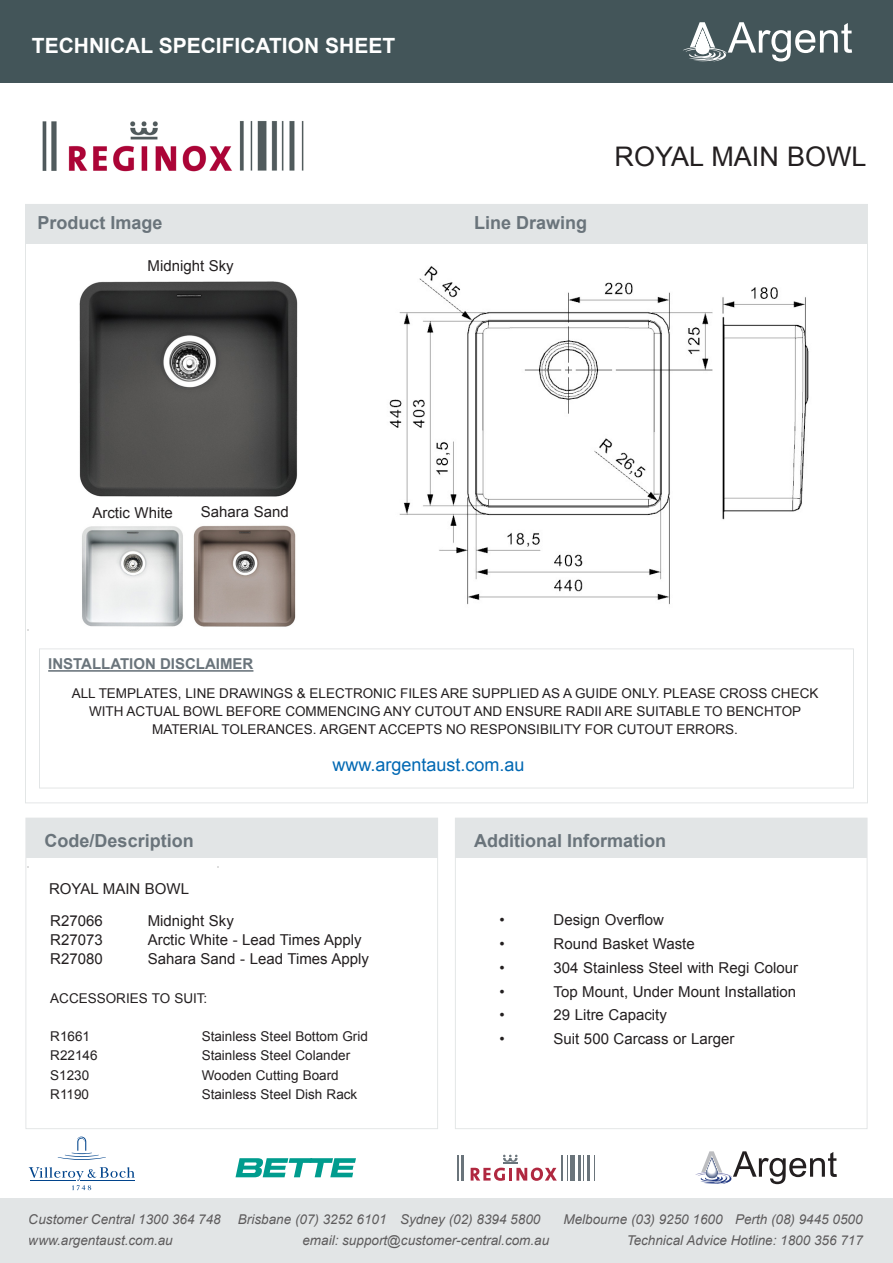
<style>
.page{position:relative;width:893px;height:1263px;background:#fff}
.page>*{position:absolute;margin:0;border:0;box-sizing:border-box;transform-origin:0 0}
.Myriad_8_10_Light{font:27px "Arial";color:#231f20}
.t1{font:700 21px "Arial";color:#fff}
.t2{font:700 18px "Arial";color:#6a747b}
.t3{font:18px "Arial";color:#0168b3}
.Myriad_8_10_Light-2{font:15px "Arial";color:#231f20}
.t4{font:700 15px "Arial";color:#6a747b}
.Myriad_8_10_Light-3{font:13.5px/18px "Arial";color:#231f20;text-align:center}
.t5{font:italic 13.5px "Arial";color:#231f20}
</style>
<div class="page">
<div style="left:0;top:1198px;width:893px;height:65px;background:#e2e5e6"></div>
<div style="left:0;top:0;width:893px;height:83px;background:#435559"></div>
<img style="left:42px;top:121px;width:262px;height:51px">
<div style="left:26px;top:204px;width:841px;height:40px;background:#e2e5e6"></div>
<div style="left:26px;top:818px;width:412px;height:40px;background:#e2e5e6"></div>
<div style="left:455px;top:818px;width:412px;height:40px;background:#e2e5e6"></div>
<hr style="left:48px;top:670px;width:205px;height:2px;background:#6a747b">
<svg style="left:236px;top:1158px;width:120px;height:19px"></svg>
<svg style="left:58px;top:1136px;width:48px;height:24px"></svg>
<svg style="left:29px;top:1167px;width:106px;height:23px"></svg>
<svg style="left:471px;top:1155px;width:86px;height:26px"></svg>
<svg style="left:567px;top:1155px;width:1px;height:25px"></svg>
<hr style="left:561px;top:1155px;width:2px;height:25px;background:#6a747b">
<div style="left:570px;top:1155px;width:5px;height:25px;background:#6a747b"></div>
<svg style="left:594px;top:1155px;width:1px;height:25px"></svg>
<svg style="left:583px;top:1155px;width:1px;height:25px"></svg>
<hr style="left:587px;top:1155px;width:3px;height:25px;background:#6a747b">
<hr style="left:578px;top:1155px;width:3px;height:25px;background:#6a747b">
<hr style="left:457px;top:1155px;width:2px;height:25px;background:#6a747b">
<hr style="left:461px;top:1155px;width:3px;height:25px;background:#6a747b">
<svg style="left:695px;top:1151px;width:142px;height:33px"></svg>
<svg style="left:683px;top:22px;width:169px;height:39px"></svg>
<img style="left:722px;top:287px;width:87px;height:233px">
<img style="left:389px;top:266px;width:324px;height:339px">
<img style="left:79px;top:281px;width:219px;height:216px">
<img style="left:82px;top:526px;width:101px;height:101px">
<img style="left:193px;top:525px;width:103px;height:102px">
<h2 class="t1" style="left:32px;top:31px;width:365px">TECHNICAL SPECIFICATION SHEET</h2>
<h3 class="t2" style="left:37px;top:211px;width:127px">Product Image</h3>
<h3 class="t2" style="left:474px;top:211px;width:115px">Line Drawing</h3>
<p class="Myriad_8_10_Light-2" style="left:148px;top:256px;width:88px">Midnight Sky</p>
<p class="Myriad_8_10_Light" style="left:615px;top:139px;width:254px">ROYAL MAIN BOWL</p>
<p class="Myriad_8_10_Light-2" style="left:92px;top:503px;width:82px">Arctic White</p>
<p class="Myriad_8_10_Light-2" style="left:201px;top:502px;width:89px">Sahara Sand</p>
<p class="t4" style="left:48px;top:654px;width:207px">INSTALLATION DISCLAIMER</p>
<p class="Myriad_8_10_Light-3" style="left:72px;top:685px;width:748px">ALL TEMPLATES, LINE DRAWINGS &amp; ELECTRONIC FILES ARE SUPPLIED AS A GUIDE ONLY. PLEASE CROSS CHECK<br>WITH ACTUAL BOWL BEFORE COMMENCING ANY CUTOUT AND ENSURE RADII ARE SUITABLE TO BENCHTOP<br>MATERIAL TOLERANCES. ARGENT ACCEPTS NO RESPONSIBILITY FOR CUTOUT ERRORS.</p>
<h3 class="t3" style="left:332px;top:753px;width:194px">www.argentaust.com.au</h3>
<h3 class="t2" style="left:45px;top:828px;width:151px">Code/Description</h3>
<h3 class="t2" style="left:474px;top:828px;width:194px">Additional Information</h3>
<p class="Myriad_8_10_Light-2" style="left:49px;top:878px;width:142px">ROYAL MAIN BOWL</p>
<p class="Myriad_8_10_Light-2" style="left:50px;top:910px;width:54px">R27066</p>
<p class="Myriad_8_10_Light-2" style="left:148px;top:910px;width:88px">Midnight Sky</p>
<p class="Myriad_8_10_Light-2" style="left:50px;top:930px;width:54px">R27073</p>
<p class="Myriad_8_10_Light-2" style="left:148px;top:930px;width:215px">Arctic White - Lead Times Apply</p>
<p class="Myriad_8_10_Light-2" style="left:50px;top:949px;width:54px">R27080</p>
<p class="Myriad_8_10_Light-2" style="left:148px;top:949px;width:223px">Sahara Sand - Lead Times Apply</p>
<p class="Myriad_8_10_Light-3" style="left:50px;top:989px;width:159px">ACCESSORIES TO SUIT:</p>
<p class="Myriad_8_10_Light-3" style="left:50px;top:1027px;width:41px">R1661</p>
<p class="Myriad_8_10_Light-3" style="left:202px;top:1027px;width:168px">Stainless Steel Bottom Grid</p>
<p class="Myriad_8_10_Light-3" style="left:50px;top:1047px;width:49px">R22146</p>
<p class="Myriad_8_10_Light-3" style="left:202px;top:1047px;width:150px">Stainless Steel Colander</p>
<p class="Myriad_8_10_Light-3" style="left:50px;top:1066px;width:41px">S1230</p>
<p class="Myriad_8_10_Light-3" style="left:202px;top:1066px;width:139px">Wooden Cutting Board</p>
<p class="Myriad_8_10_Light-3" style="left:50px;top:1085px;width:40px">R1190</p>
<p class="Myriad_8_10_Light-3" style="left:202px;top:1085px;width:157px">Stainless Steel Dish Rack</p>
<p class="Myriad_8_10_Light-2" style="left:500px;top:910px;width:7px">•</p>
<p class="Myriad_8_10_Light-2" style="left:554px;top:910px;width:112px">Design Overflow</p>
<p class="Myriad_8_10_Light-2" style="left:500px;top:934px;width:7px">•</p>
<p class="Myriad_8_10_Light-2" style="left:554px;top:934px;width:143px">Round Basket Waste</p>
<p class="Myriad_8_10_Light-2" style="left:500px;top:958px;width:7px">•</p>
<p class="Myriad_8_10_Light-2" style="left:554px;top:958px;width:246px">304 Stainless Steel with Regi Colour</p>
<p class="Myriad_8_10_Light-2" style="left:500px;top:981px;width:7px">•</p>
<p class="Myriad_8_10_Light-2" style="left:554px;top:981px;width:244px">Top Mount, Under Mount Installation</p>
<p class="Myriad_8_10_Light-2" style="left:500px;top:1005px;width:7px">•</p>
<p class="Myriad_8_10_Light-2" style="left:554px;top:1005px;width:115px">29 Litre Capacity</p>
<p class="Myriad_8_10_Light-2" style="left:500px;top:1029px;width:7px">•</p>
<p class="Myriad_8_10_Light-2" style="left:554px;top:1029px;width:182px">Suit 500 Carcass or Larger</p>
<p class="t5" style="left:29px;top:1211px;width:194px">Customer Central 1300 364 748</p>
<p class="t5" style="left:238px;top:1211px;width:304px">Brisbane (07) 3252 6101 Sydney (02) 8394 5800</p>
<p class="t5" style="left:563px;top:1211px;width:301px">Melbourne (03) 9250 1600 Perth (08) 9445 0500</p>
<p class="t5" style="left:29px;top:1232px;width:146px">www.argentaust.com.au</p>
<p class="t5" style="left:302px;top:1232px;width:248px">email: support@customer-central.com.au</p>
<p class="t5" style="left:627px;top:1232px;width:238px">Technical Advice Hotline: 1800 356 717</p>
</div>
